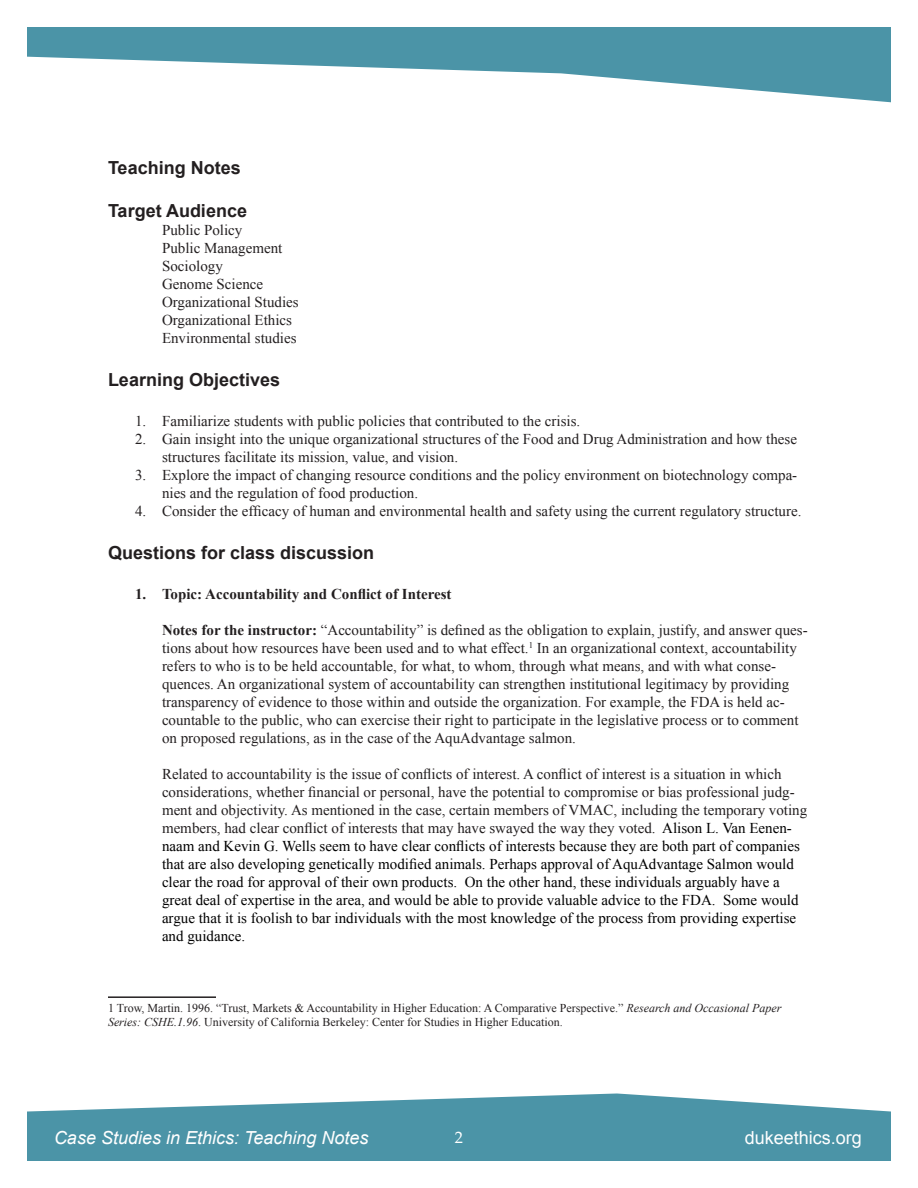
<style>
.page{position:relative;width:918px;height:1188px;background:#fff}
.page>*{position:absolute;margin:0;border:0;box-sizing:border-box;transform-origin:0 0}
.t1{font:700 18px "Arial";color:#231f20}
.t2{font:italic 18px "Arial";color:#fff}
.t3{font:18px "Arial";color:#fff}
.t4{font:16.5px "Palatino Linotype";color:#fff}
.t5{font:15px/18px "Times New Roman";color:#231f20}
.t6{font:15px/18px "Times New Roman";color:#010101}
.t7{font:700 15px "Times New Roman";color:#231f20}
.t8{font:12px/14.4px "Times New Roman";color:#231f20}
.s1{font-weight:700}
.s2{color:#231f20}
.s3{font-style:italic}
</style>
<div class="page">
<svg style="left:27px;top:27px;width:864px;height:75px;fill:#4b94a7"></svg>
<svg style="left:27px;top:1093px;width:864px;height:68px;fill:#4b94a7"></svg>
<hr style="left:108px;top:996px;width:108px;height:2px;background:#231f20">
<p class="t1" style="left:108px;top:155px;width:134px">Teaching Notes</p>
<p class="t1" style="left:108px;top:199px;width:141px">Target Audience</p>
<p class="t5" style="left:162px;top:221px;width:82px">Public Policy</p>
<p class="t5" style="left:162px;top:239px;width:122px">Public Management</p>
<p class="t5" style="left:162px;top:257px;width:62px">Sociology</p>
<p class="t5" style="left:162px;top:275px;width:103px">Genome Science</p>
<p class="t5" style="left:162px;top:293px;width:138px">Organizational Studies</p>
<p class="t5" style="left:162px;top:311px;width:132px">Organizational Ethics</p>
<p class="t5" style="left:162px;top:329px;width:136px">Environmental studies</p>
<p class="t1" style="left:108px;top:368px;width:174px">Learning Objectives</p>
<p class="t5" style="left:135px;top:412px;width:447px">1. Familiarize students with public policies that contributed to the crisis.</p>
<p class="t5" style="left:162px;top:430px;width:637px;text-indent:-27px">2. Gain insight into the unique organizational structures of the Food and Drug Administration and how these structures facilitate its mission, value, and vision.</p>
<p class="t5" style="left:162px;top:466px;width:637px;text-indent:-27px">3. Explore the impact of changing resource conditions and the policy environment on biotechnology compa&shy;nies and the regulation of food production.</p>
<p class="t5" style="left:135px;top:502px;width:668px">4. Consider the efficacy of human and environmental health and safety using the current regulatory structure.</p>
<p class="t1" style="left:108px;top:541px;width:268px">Questions for class discussion</p>
<p class="t7" style="left:135px;top:583px;width:318px">1. Topic: Accountability and Conflict of Interest</p>
<p class="t5" style="left:162px;top:620px;width:647px"><span class="s1">Notes for the instructor:</span> “Accountability” is defined as the obligation to explain, justify, and answer ques&shy;tions about how resources have been used and to what effect.<sup>1</sup> In an organizational context, accountability refers to who is to be held accountable, for what, to whom, through what means, and with what conse&shy;quences. An organizational system of accountability can strengthen institutional legitimacy by providing transparency of evidence to those within and outside the organization. For example, the FDA is held ac&shy;countable to the public, who can exercise their right to participate in the legislative process or to comment on proposed regulations, as in the case of the AquAdvantage salmon.</p>
<p class="t6" style="left:162px;top:764px;width:647px"><span class="s2">Related to accountability is the issue of conflicts of interest. A conflict of interest is a situation in which considerations, whether financial or personal, have the potential to compromise or bias professional judg&shy;ment and objectivity. As mentioned in the case, certain members of VMAC, including the temporary voting members, had clear conflict of interests that may have swayed the way they voted.</span> Alison L. Van Eenen&shy;naam and Kevin G. Wells seem to have clear conflicts of interests because they are both part of companies that are also developing genetically modified animals. Perhaps approval of AquAdvantage Salmon would clear the road for approval of their own products. On the other hand, these individuals arguably have a great deal of expertise in the area, and would be able to provide valuable advice to the FDA. Some would argue that it is foolish to bar individuals with the most knowledge of the process from providing expertise and guidance.</p>
<p class="t8" style="left:108px;top:1000px;width:675px">1 Trow, Martin. 1996. “Trust, Markets &amp; Accountability in Higher Education: A Comparative Perspective.” <span class="s3">Research and Occasional Paper<br>Series: CSHE.1.96</span>. University of California Berkeley: Center for Studies in Higher Education.</p>
<p class="t2" style="left:54px;top:1126px;width:316px">Case Studies in Ethics: Teaching Notes</p>
<p class="t4" style="left:455px;top:1126px;width:10px">2</p>
<p class="t3" style="left:745px;top:1126px;width:119px">dukeethics.org</p>
</div>
